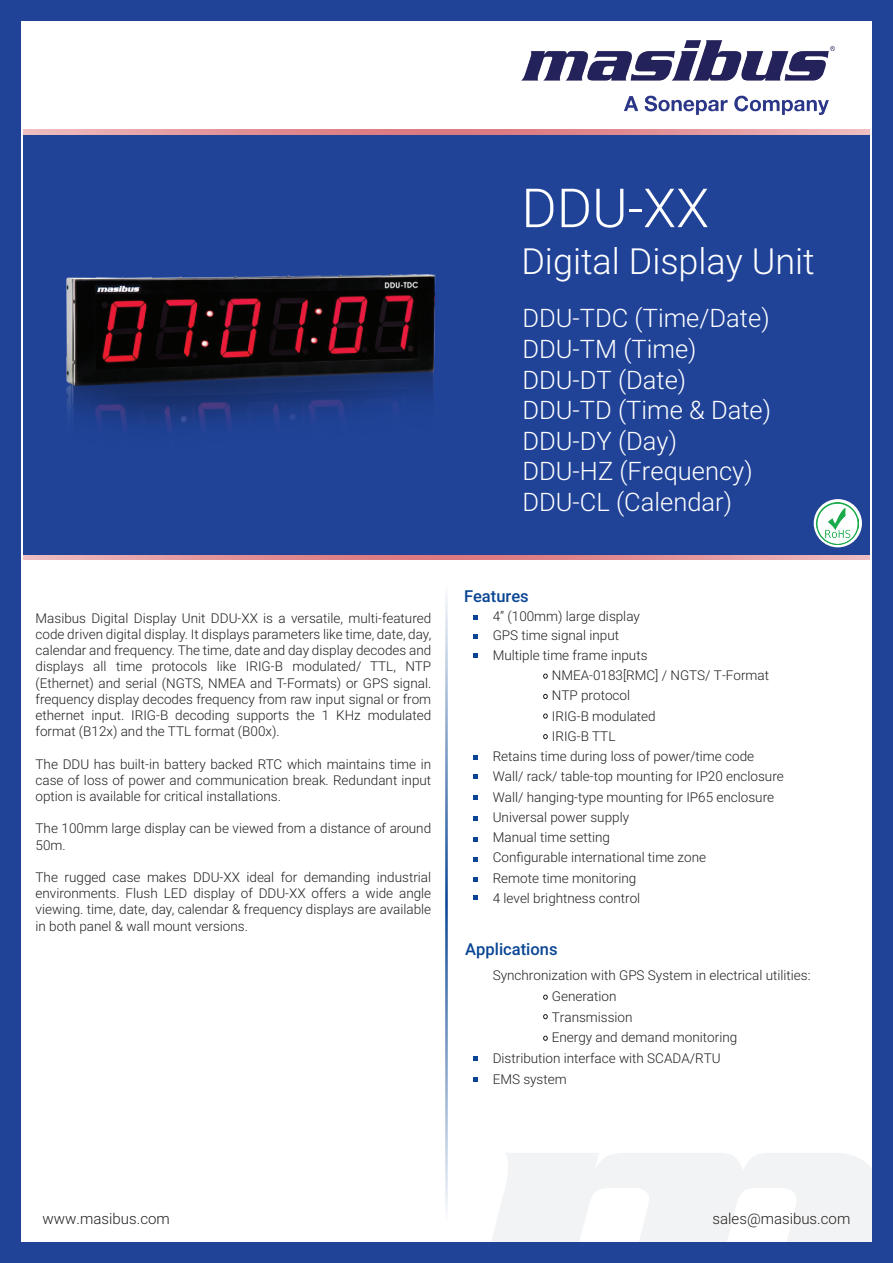
<style>
.page{position:relative;width:893px;height:1263px;background:#204398}
.page>*{position:absolute;margin:0;border:0;box-sizing:border-box;transform-origin:0 0}
.t1{font:300 54px "Roboto";color:#fff}
.t2{font:300 36px "Roboto";color:#fff}
.t3{font:300 25.5px/30.6px "Roboto";color:#fff}
.t4{font:500 16.5px "Roboto";color:#094594}
.t5{font:300 15px "Roboto";color:#231f20}
.t6{font:300 13.5px/16.2px "Roboto";color:#231f20;text-align:justify}
</style>
<div class="page">
<div style="left:21px;top:21px;width:851px;height:1221px;background:#fff"></div>
<img style="left:445px;top:594px;width:3px;height:617px">
<svg style="left:473px;top:896px;width:4px;height:4px"></svg>
<svg style="left:473px;top:1056px;width:4px;height:4px"></svg>
<svg style="left:473px;top:1077px;width:4px;height:4px"></svg>
<svg style="left:543px;top:995px;width:5px;height:5px"></svg>
<svg style="left:543px;top:734px;width:5px;height:5px"></svg>
<svg style="left:543px;top:714px;width:5px;height:4px"></svg>
<svg style="left:543px;top:694px;width:5px;height:5px"></svg>
<svg style="left:543px;top:674px;width:5px;height:5px"></svg>
<svg style="left:543px;top:1014px;width:5px;height:5px"></svg>
<svg style="left:543px;top:1036px;width:5px;height:5px"></svg>
<svg style="left:473px;top:877px;width:4px;height:4px"></svg>
<svg style="left:473px;top:857px;width:4px;height:4px"></svg>
<svg style="left:473px;top:837px;width:4px;height:4px"></svg>
<svg style="left:473px;top:816px;width:4px;height:4px"></svg>
<svg style="left:473px;top:796px;width:4px;height:4px"></svg>
<svg style="left:473px;top:774px;width:4px;height:4px"></svg>
<svg style="left:473px;top:756px;width:4px;height:4px"></svg>
<svg style="left:473px;top:634px;width:4px;height:4px"></svg>
<svg style="left:473px;top:615px;width:4px;height:5px"></svg>
<svg style="left:473px;top:654px;width:4px;height:4px"></svg>
<svg style="left:23px;top:129px;width:847px;height:431px;background:#e2949a"></svg>
<div style="left:23px;top:135px;width:847px;height:420px;background:#204398"></div>
<img style="left:66px;top:274px;width:370px;height:154px">
<svg style="left:492px;top:1153px;width:380px;height:89px"></svg>
<img style="left:521px;top:40px;width:314px;height:75px">
<svg style="left:814px;top:499px;width:48px;height:48px"></svg>
<img style="left:817px;top:502px;width:42px;height:42px">
<h1 class="t1" style="left:521px;top:170px;width:189px">DDU-XX</h1>
<h2 class="t2" style="left:521px;top:236px;width:295px">Digital Display Unit</h2>
<h3 class="t3" style="left:522px;top:302px;width:250px">DDU-TDC (Time/Date)<br>DDU-TM (Time)<br>DDU-DT (Date)<br>DDU-TD (Time &amp; Date)<br>DDU-DY (Day)<br>DDU-HZ (Frequency)<br>DDU-CL (Calendar)</h3>
<p class="t4" style="left:464px;top:584px;width:66px">Features</p>
<p class="t6" style="left:36px;top:609px;width:397px">Masibus Digital Display Unit DDU-XX is a versatile, multi-featured</p>
<p class="t6" style="left:493px;top:607px;width:149px">4” (100mm) large display</p>
<p class="t6" style="left:36px;top:625px;width:397px">code driven digital display. It displays parameters like time, date, day, calendar and frequency. The time, date and day display decodes and displays all time protocols like IRIG-B modulated/ TTL, NTP (Ethernet) and serial (NGTS, NMEA and T-Formats) or GPS signal. frequency display decodes frequency from raw input signal or from ethernet input. IRIG-B decoding supports the 1 KHz modulated format (B12x) and the TTL format (B00x).</p>
<p class="t6" style="left:36px;top:755px;width:397px">The DDU has built-in battery backed RTC which maintains time in case of loss of power and communication break. Redundant input option is available for critical installations.</p>
<p class="t6" style="left:36px;top:820px;width:397px">The 100mm large display can be viewed from a distance of around<br>50m.</p>
<p class="t6" style="left:36px;top:868px;width:397px">The rugged case makes DDU-XX ideal for demanding industrial environments. Flush LED display of DDU-XX offers a wide angle viewing. time, date, day, calendar &amp; frequency displays are available in both panel &amp; wall mount versions.</p>
<p class="t6" style="left:493px;top:626px;width:128px">GPS time signal input</p>
<p class="t6" style="left:493px;top:646px;width:156px">Multiple time frame inputs</p>
<p class="t6" style="left:552px;top:667px;width:219px">NMEA-0183[RMC] / NGTS/ T-Format</p>
<p class="t6" style="left:552px;top:687px;width:80px">NTP protocol</p>
<p class="t6" style="left:552px;top:727px;width:65px">IRIG-B TTL</p>
<p class="t6" style="left:552px;top:707px;width:105px">IRIG-B modulated</p>
<p class="t6" style="left:493px;top:748px;width:263px">Retains time during loss of power/time code</p>
<p class="t6" style="left:493px;top:768px;width:293px">Wall/ rack/ table-top mounting for IP20 enclosure</p>
<p class="t6" style="left:493px;top:808px;width:138px">Universal power supply</p>
<p class="t6" style="left:493px;top:788px;width:283px">Wall/ hanging-type mounting for IP65 enclosure</p>
<p class="t6" style="left:493px;top:829px;width:119px">Manual time setting</p>
<p class="t6" style="left:493px;top:849px;width:215px">Configurable international time zone</p>
<p class="t6" style="left:493px;top:869px;width:145px">Remote time monitoring</p>
<p class="t6" style="left:493px;top:889px;width:149px">4 level brightness control</p>
<p class="t4" style="left:465px;top:938px;width:94px">Applications</p>
<p class="t6" style="left:493px;top:967px;width:319px">Synchronization with GPS System in electrical utilities:</p>
<p class="t6" style="left:552px;top:987px;width:66px">Generation</p>
<p class="t6" style="left:552px;top:1008px;width:82px">Transmission</p>
<p class="t6" style="left:552px;top:1029px;width:187px">Energy and demand monitoring</p>
<p class="t6" style="left:493px;top:1049px;width:229px">Distribution interface with SCADA/RTU</p>
<p class="t6" style="left:493px;top:1070px;width:75px">EMS system</p>
<p class="t5" style="left:43px;top:1208px;width:129px">www.masibus.com</p>
<p class="t5" style="left:713px;top:1208px;width:139px">sales@masibus.com</p>
</div>
